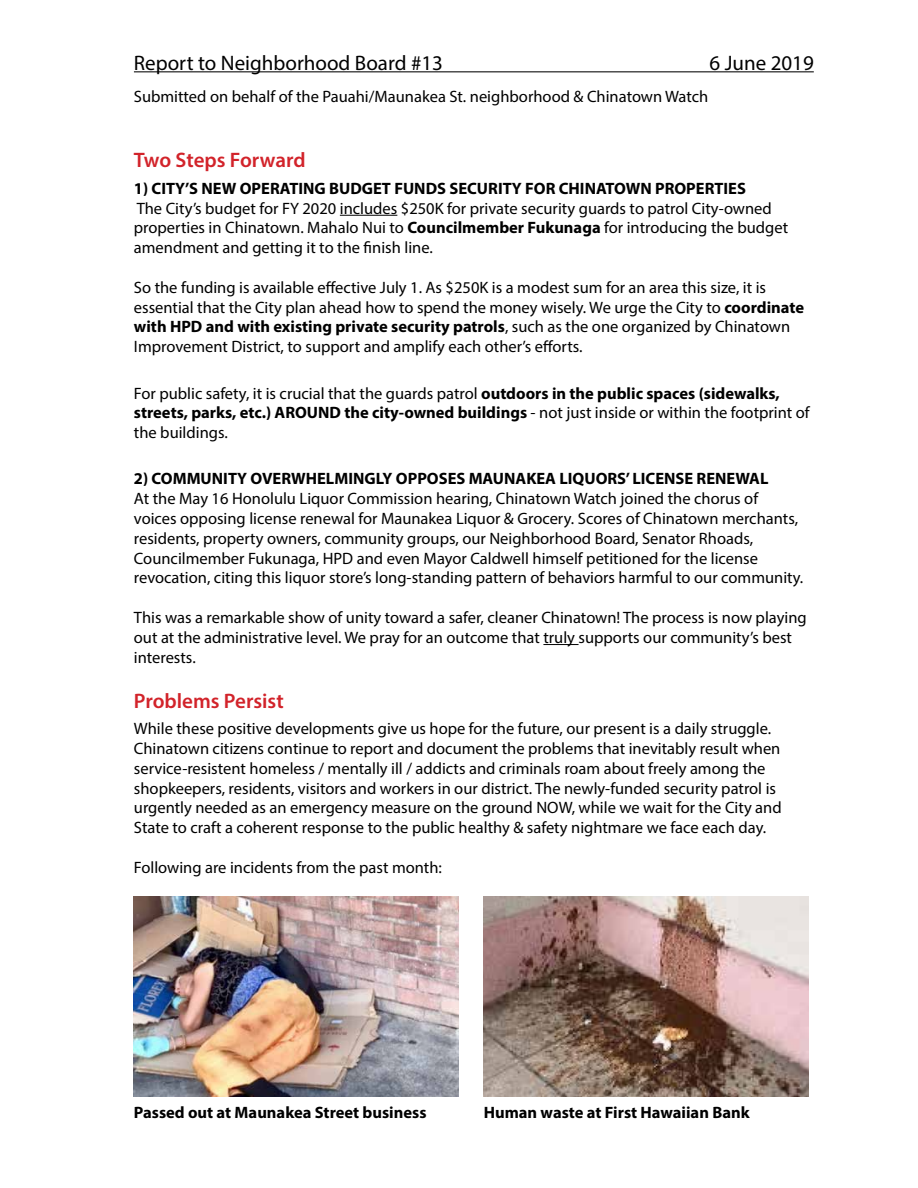
<style>
.page{position:relative;width:918px;height:1188px;background:#fff}
.page>*{position:absolute;margin:0;border:0;box-sizing:border-box;transform-origin:0 0}
.t1{font:21px "Myriad Pro";color:#000}
.t2{font:600 21px "Myriad Pro";color:#d2232a}
.t3{font:16.5px/19.8px "Myriad Pro";color:#000}
.t4{font:700 16.5px "Myriad Pro";color:#000}
.s1{font-weight:700}
</style>
<div class="page">
<hr style="left:134px;top:71px;width:680px;height:1px;background:#000">
<hr style="left:340px;top:215px;width:57px;height:1px;background:#000">
<hr style="left:543px;top:644px;width:36px;height:1px;background:#000">
<img style="left:134px;top:896px;width:325px;height:200px">
<img style="left:484px;top:896px;width:325px;height:200px">
<p class="t1" style="left:134px;top:50px;width:311px">Report to Neighborhood Board #13</p>
<p class="t1" style="left:710px;top:50px;width:106px">6 June 2019</p>
<p class="t3" style="left:134px;top:87px;width:576px">Submitted on behalf of the Pauahi/Maunakea St. neighborhood &amp; Chinatown Watch</p>
<p class="t2" style="left:134px;top:147px;width:173px">Two Steps Forward</p>
<p class="t4" style="left:134px;top:177px;width:614px">1) CITY’S NEW OPERATING BUDGET FUNDS SECURITY FOR CHINATOWN PROPERTIES</p>
<p class="t3" style="left:134px;top:198px;width:656px">The City’s budget for FY 2020 includes $250K for private security guards to patrol City-owned properties in Chinatown. Mahalo Nui to <span class="s1">Councilmember Fukunaga</span> for introducing the budget amendment and getting it to the finish line.</p>
<p class="t3" style="left:134px;top:277px;width:672px">So the funding is available effective July 1. As $250K is a modest sum for an area this size, it is essential that the City plan ahead how to spend the money wisely. We urge the City to <span class="s1">coordinate with HPD and with existing private security patrols</span>, such as the one organized by Chinatown Improvement District, to support and amplify each other’s efforts.</p>
<p class="t3" style="left:134px;top:383px;width:677px">For public safety, it is crucial that the guards patrol <span class="s1">outdoors in the public spaces (sidewalks, streets, parks, etc.) AROUND the city-owned buildings</span> - not just inside or within the footprint of the buildings.</p>
<p class="t4" style="left:134px;top:468px;width:636px">2) COMMUNITY OVERWHELMINGLY OPPOSES MAUNAKEA LIQUORS’ LICENSE RENEWAL</p>
<p class="t3" style="left:134px;top:489px;width:671px">At the May 16 Honolulu Liquor Commission hearing, Chinatown Watch joined the chorus of voices opposing license renewal for Maunakea Liquor &amp; Grocery. Scores of Chinatown merchants, residents, property owners, community groups, our Neighborhood Board, Senator Rhoads, Councilmember Fukunaga, HPD and even Mayor Caldwell himself petitioned for the license revocation, citing this liquor store’s long-standing pattern of behaviors harmful to our community.</p>
<p class="t3" style="left:134px;top:607px;width:674px">This was a remarkable show of unity toward a safer, cleaner Chinatown! The process is now playing out at the administrative level. We pray for an outcome that truly supports our community’s best interests.</p>
<p class="t2" style="left:134px;top:687px;width:151px">Problems Persist</p>
<p class="t3" style="left:134px;top:719px;width:649px">While these positive developments give us hope for the future, our present is a daily struggle.<br>Chinatown citizens continue to report and document the problems that inevitably result when service-resistent homeless / mentally ill / addicts and criminals roam about freely among the shopkeepers, residents, visitors and workers in our district. The newly-funded security patrol is urgently needed as an emergency measure on the ground NOW, while we wait for the City and State to craft a coherent response to the public healthy &amp; safety nightmare we face each day.</p>
<p class="t3" style="left:134px;top:857px;width:310px">Following are incidents from the past month:</p>
<p class="t4" style="left:134px;top:1102px;width:294px">Passed out at Maunakea Street business</p>
<p class="t4" style="left:484px;top:1102px;width:267px">Human waste at First Hawaiian Bank</p>
</div>
